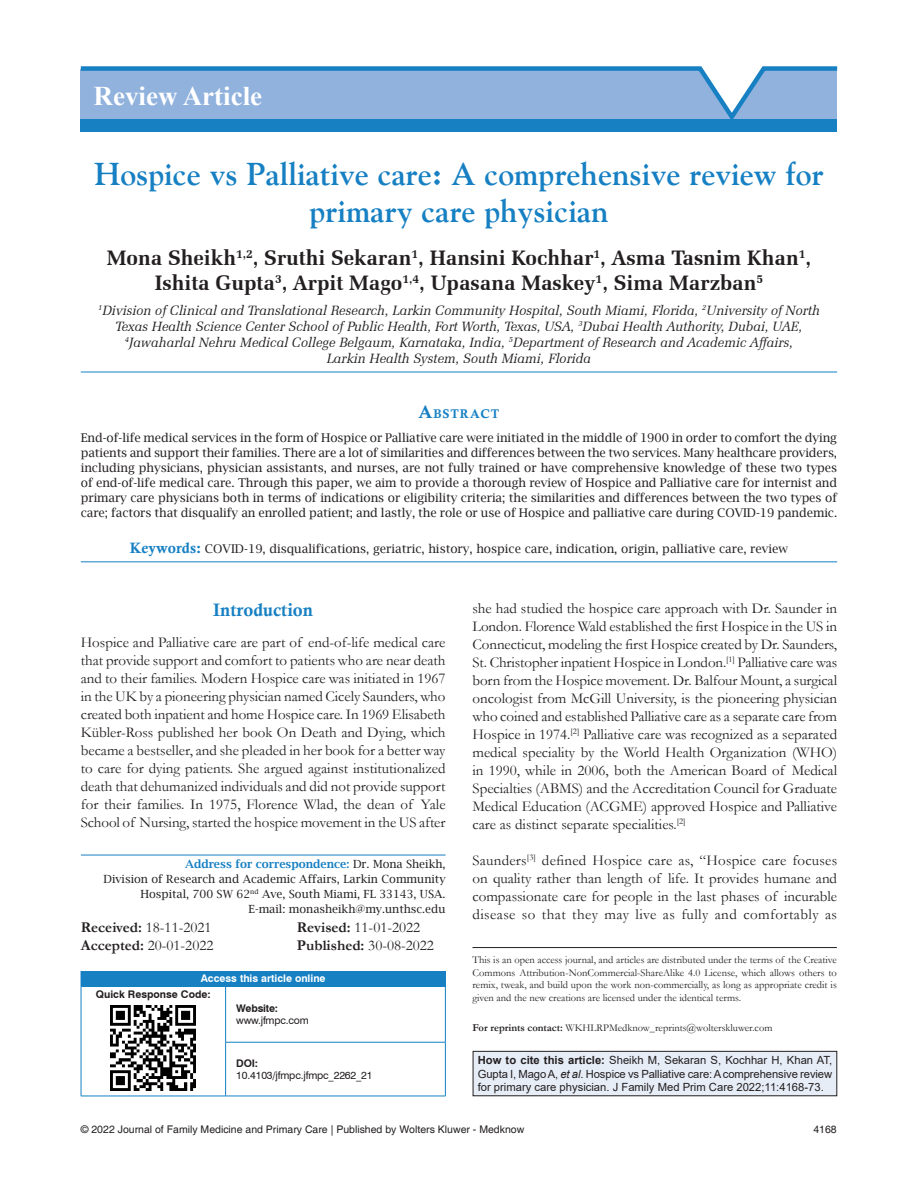
<style>
.page{position:relative;width:918px;height:1188px;background:#fff}
.page>*{position:absolute;margin:0;border:0;box-sizing:border-box;transform-origin:0 0}
.AT{font:700 31.5px/37.5px "Goudy";color:#1680c3;text-align:center}
.AH{font:700 27px "Times New Roman";color:#fff}
.AU{font:700 21px/25.2px "Zapf Elliptical 711 BT";color:#231f20;text-align:center}
.t1{font:18px "Calis MT Bol";color:#1680c3}
.TX{font:15px/18px "Garamond";color:#231f20;text-align:justify}
.TX-2{font:700 15px "Garamond";color:#231f20}
.AFF{font:italic 13.5px/16.2px "Zapf Elliptical 711 BT";color:#231f20;text-align:center}
.ABSH{font:12.6px "Calis MT Bol";letter-spacing:.07em;color:#1680c3}
.ABS{font:12px/15px "Lucida Bright";letter-spacing:-.005em;color:#231f20;text-align:justify}
.KWD{font:12px "Lucida Bright";color:#231f20}
.HTC{font:11.25px/13.5px "Arial";color:#231f20;text-align:justify}
.ADD{font:11.25px/15px "Lucida Bright";color:#231f20;text-align:right}
.Reprint{font:10.5px/12.6px "Garamond";color:#231f20;text-align:justify}
.RF{font:10.5px "Helvetica";color:#231f20}
.WEB{font:10.5px/12.6px "Swiss 721 BT";letter-spacing:-.015em;color:#231f20}
.AAO{font:700 10.5px "Swiss 721 BT";color:#fff}
.QRC{font:700 10.5px "Swiss 721 BT";color:#231f20}
.s1{font-size:18px}
.s2{font-family:"Calis MT Bol";font-size:15px;color:#1680c3}
.s3{font-weight:600;color:#1680c3}
.s4{font-weight:700}
.s5{font-weight:400}
.s6{font-style:italic}
</style>
<div class="page">
<svg style="left:80px;top:66px;width:758px;height:59px;background:#8ab0db"></svg>
<div style="left:81px;top:119px;width:756px;height:13px;background:#1680c3"></div>
<hr style="left:81px;top:372px;width:756px;height:1px;background:#1680c3">
<hr style="left:81px;top:561px;width:756px;height:1px;background:#1680c3">
<div style="left:81px;top:971px;width:364px;height:15px;background:#1680c3"></div>
<svg style="left:445px;top:971px;width:1px;height:15px"></svg>
<hr style="left:81px;top:1096px;width:145px;height:1px;background:#1680c3">
<hr style="left:226px;top:1096px;width:220px;height:1px;background:#1680c3">
<hr style="left:81px;top:986px;width:145px;height:1px;background:#1680c3">
<hr style="left:81px;top:986px;width:1px;height:56px;background:#1680c3">
<hr style="left:81px;top:1042px;width:1px;height:54px;background:#1680c3">
<hr style="left:226px;top:986px;width:220px;height:1px;background:#1680c3">
<hr style="left:225px;top:986px;width:1px;height:56px;background:#1680c3">
<hr style="left:445px;top:986px;width:1px;height:56px;background:#1680c3">
<hr style="left:225px;top:1042px;width:221px;height:1px;background:#1680c3">
<hr style="left:225px;top:1042px;width:1px;height:54px;background:#1680c3">
<hr style="left:445px;top:1042px;width:1px;height:54px;background:#1680c3">
<img style="left:111px;top:1005px;width:85px;height:85px">
<hr style="left:81px;top:855px;width:365px;height:1px;background:#1680c3">
<div style="left:473px;top:1051px;width:364px;height:45px;background:#e7edf7"></div>
<div style="left:473px;top:1051px;width:364px;height:45px;border:1px solid #231f20"></div>
<hr style="left:472px;top:947px;width:365px;height:1px;background:#231f20">
<p class="AH" style="left:94px;top:77px;width:170px">Review Article</p>
<p class="AT" style="left:94px;top:155px;width:731px">Hospice vs Palliative care: A comprehensive review for primary care physician</p>
<p class="AU" style="left:107px;top:245px;width:706px">Mona Sheikh<sup>1,2</sup>, Sruthi Sekaran<sup>1</sup>, Hansini Kochhar<sup>1</sup>, Asma Tasnim Khan<sup>1</sup>,<br>Ishita Gupta<sup>3</sup>, Arpit Mago<sup>1,4</sup>, Upasana Maskey<sup>1</sup>, Sima Marzban<sup>5</sup></p>
<p class="AFF" style="left:98px;top:302px;width:723px"><sup>1</sup>Division of Clinical and Translational Research, Larkin Community Hospital, South Miami, Florida, <sup>2</sup>University of North Texas Health Science Center School of Public Health, Fort Worth, Texas, USA, <sup>3</sup>Dubai Health Authority, Dubai, UAE, <sup>4</sup>Jawaharlal Nehru Medical College Belgaum, Karnataka, India, <sup>5</sup>Department of Research and Academic Affairs,<br>Larkin Health System, South Miami, Florida</p>
<p class="ABSH" style="left:419px;top:407px;width:82px"><span class="s1">A</span>BSTRACT</p>
<p class="ABS" style="left:81px;top:430px;width:758px">End‑of‑life medical services in the form of Hospice or Palliative care were initiated in the middle of 1900 in order to comfort the dying patients and support their families. There are a lot of similarities and differences between the two services. Many healthcare providers, including physicians, physician assistants, and nurses, are not fully trained or have comprehensive knowledge of these two types of end‑of‑life medical care. Through this paper, we aim to provide a thorough review of Hospice and Palliative care for internist and primary care physicians both in terms of indications or eligibility criteria; the similarities and differences between the two types of care; factors that disqualify an enrolled patient; and lastly, the role or use of Hospice and palliative care during COVID‑19 pandemic.</p>
<p class="KWD" style="left:130px;top:542px;width:660px"><span class="s2">Keywords:</span> COVID‑19, disqualifications, geriatric, history, hospice care, indication, origin, palliative care, review</p>
<h1 class="t1" style="left:213px;top:600px;width:101px">Introduction</h1>
<p class="TX" style="left:81px;top:633px;width:366px">Hospice and Palliative care are part of end‑of‑life medical care that provide support and comfort to patients who are near death and to their families. Modern Hospice care was initiated in 1967 in the UK by a pioneering physician named Cicely Saunders, who created both inpatient and home Hospice care. In 1969 Elisabeth Kübler‑Ross published her book On Death and Dying, which became a bestseller, and she pleaded in her book for a better way to care for dying patients. She argued against institutionalized death that dehumanized individuals and did not provide support for their families. In 1975, Florence Wlad, the dean of Yale School of Nursing, started the hospice movement in the US after</p>
<p class="ADD" style="left:103px;top:857px;width:344px"><span class="s3">Address for correspondence:</span> Dr. Mona Sheikh,<br>Division of Research and Academic Affairs, Larkin Community Hospital, 700 SW 62<sup>nd</sup> Ave, South Miami, FL 33143, USA.<br>E‑mail: monasheikh@my.unthsc.edu</p>
<p class="TX" style="left:81px;top:918px;width:132px"><span class="s4">Received:</span> 18-11-2021</p>
<p class="TX" style="left:297px;top:918px;width:125px"><span class="s4">Revised:</span> 11-01-2022</p>
<p class="TX" style="left:81px;top:936px;width:134px"><span class="s4">Accepted:</span> 20-01-2022</p>
<p class="TX-2" style="left:297px;top:935px;width:139px">Published: <span class="s5">30-08-2022</span></p>
<p class="AAO" style="left:201px;top:971px;width:126px">Access this article online</p>
<p class="QRC" style="left:96px;top:987px;width:116px">Quick Response Code:</p>
<p class="WEB" style="left:236px;top:1001px;width:74px"><span class="s4">Website: </span>www.jfmpc.com</p>
<p class="WEB" style="left:236px;top:1056px;width:138px"><span class="s4">DOI:<br></span>10.4103/jfmpc.jfmpc_2262_21</p>
<p class="TX" style="left:472px;top:599px;width:366px">she had studied the hospice care approach with Dr. Saunder in London. Florence Wald established the first Hospice in the US in Connecticut, modeling the first Hospice created by Dr. Saunders, St. Christopher inpatient Hospice in London.<sup>[1]</sup> Palliative care was born from the Hospice movement. Dr. Balfour Mount, a surgical oncologist from McGill University, is the pioneering physician who coined and established Palliative care as a separate care from Hospice in 1974.<sup>[2]</sup> Palliative care was recognized as a separated medical speciality by the World Health Organization (WHO) in 1990, while in 2006, both the American Board of Medical Specialties (ABMS) and the Accreditation Council for Graduate Medical Education (ACGME) approved Hospice and Palliative care as distinct separate specialities.<sup>[2]</sup></p>
<p class="TX" style="left:472px;top:851px;width:366px">Saunders<sup>[3]</sup> defined Hospice care as, “Hospice care focuses on quality rather than length of life. It provides humane and compassionate care for people in the last phases of incurable disease so that they may live as fully and comfortably as</p>
<p class="Reprint" style="left:472px;top:953px;width:366px">This is an open access journal, and articles are distributed under the terms of the Creative Commons Attribution‑NonCommercial‑ShareAlike 4.0 License, which allows others to remix, tweak, and build upon the work non‑commercially, as long as appropriate credit is given and the new creations are licensed under the identical terms.</p>
<p class="Reprint" style="left:472px;top:1021px;width:301px"><span class="s4">For reprints contact:</span> WKHLRPMedknow_reprints@wolterskluwer.com</p>
<p class="HTC" style="left:478px;top:1053px;width:356px"><span class="s4">How to cite this article:</span> Sheikh M, Sekaran S, Kochhar H, Khan AT, Gupta I, Mago A, <span class="s6">et al</span>. Hospice vs Palliative care: Acomprehensive review for primary care physician. J Family Med Prim Care 2022;11:4168-73.</p>
<p class="RF" style="left:81px;top:1124px;width:445px">© 2022 Journal of Family Medicine and Primary Care | Published by Wolters Kluwer ‑ Medknow</p>
<p class="RF" style="left:813px;top:1124px;width:25px">4168</p>
</div>
